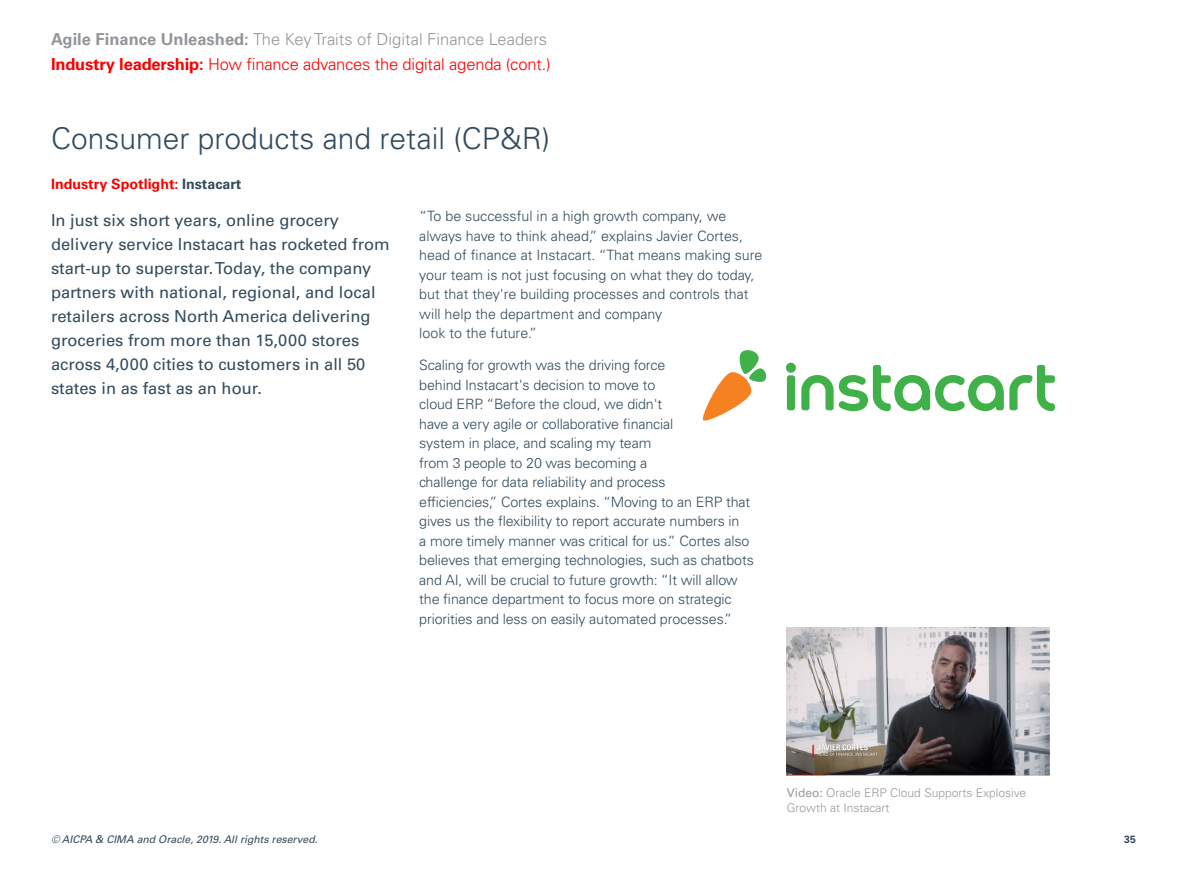
<style>
.page{position:relative;width:1191px;height:893px;background:#fff}
.page>*{position:absolute;margin:0;border:0;box-sizing:border-box;transform-origin:0 0}
.Sector_heading{font:300 30px "Univers LT Std";color:#324b5c}
.t1{font:16.5px/24px "Univers LT Std";color:#324b5c}
.Page_headings{font:300 16.5px "Univers LT Std";letter-spacing:-.01em;color:#f80000}
.Contents_header_rule{font:300 16.5px "Univers LT Std";color:#939699}
.t2{font:300 14.25px/19.5px "Univers LT Std";letter-spacing:-.01em;color:#324b5c}
.Sector_heading-2{font:700 14.25px "Univers LT Std";color:#f80000}
.t3{font:300 12px/15px "Univers LT Std";color:#97999b}
.t4{font:italic 10.5px "Univers LT Std";color:#324b5c}
.t5{font:700 10.5px "Univers LT Std";color:#324b5c}
.s1{font-weight:700}
.s2{color:#324b5c}
.s3{font-weight:400}
</style>
<div class="page">
<svg style="left:703px;top:350px;width:63px;height:71px"></svg>
<div style="left:786px;top:363px;width:10px;height:10px;background:#40b149;border-radius:50%"></div>
<div style="left:787px;top:375px;width:8px;height:35px;background:#40b149;border-radius:3px"></div>
<svg style="left:1009px;top:365px;width:45px;height:46px"></svg>
<svg style="left:801px;top:365px;width:202px;height:46px"></svg>
<img style="left:787px;top:627px;width:262px;height:148px">
<p class="Contents_header_rule" style="left:51px;top:29px;width:497px"><span class="s1">Agile Finance Unleashed:</span> The Key Traits of Digital Finance Leaders</p>
<p class="Page_headings" style="left:51px;top:54px;width:501px"><span class="s1">Industry leadership:</span> How finance advances the digital agenda (cont.)</p>
<p class="Sector_heading" style="left:51px;top:121px;width:501px">Consumer products and retail (CP&amp;R)</p>
<p class="Sector_heading-2" style="left:51px;top:176px;width:192px">Industry Spotlight: <span class="s2">Instacart</span></p>
<p class="t1" style="left:51px;top:208px;width:340px">In just six short years, online grocery delivery service Instacart has rocketed from start-up to superstar. Today, the company partners with national, regional, and local retailers across North America delivering groceries from more than 15,000 stores across 4,000 cities to customers in all 50 states in as fast as an hour.</p>
<p class="t2" style="left:419px;top:206px;width:344px">“To be successful in a high growth company, we always have to think ahead,” explains Javier Cortes, head of finance at Instacart. “That means making sure your team is not just focusing on what they do today, but that they're building processes and controls that will help the department and company<br>look to the future.”</p>
<p class="t2" style="left:419px;top:356px;width:336px">Scaling for growth was the driving force<br>behind Instacart's decision to move to<br>cloud ERP. “Before the cloud, we didn't<br>have a very agile or collaborative financial<br>system in place, and scaling my team<br>from 3 people to 20 was becoming a<br>challenge for data reliability and process<br>efficiencies,” Cortes explains. “Moving to an ERP that gives us the flexibility to report accurate numbers in<br>a more timely manner was critical for us.” Cortes also believes that emerging technologies, such as chatbots and AI, will be crucial to future growth: “It will allow the finance department to focus more on strategic priorities and less on easily automated processes.”</p>
<p class="t3" style="left:787px;top:785px;width:241px"><span class="s3">Video:</span> Oracle ERP Cloud Supports Explosive<br>Growth at Instacart</p>
<p class="t4" style="left:51px;top:833px;width:268px">© AICPA &amp; CIMA and Oracle, 2019. All rights reserved.</p>
<p class="t5" style="left:1124px;top:833px;width:13px">35</p>
</div>
